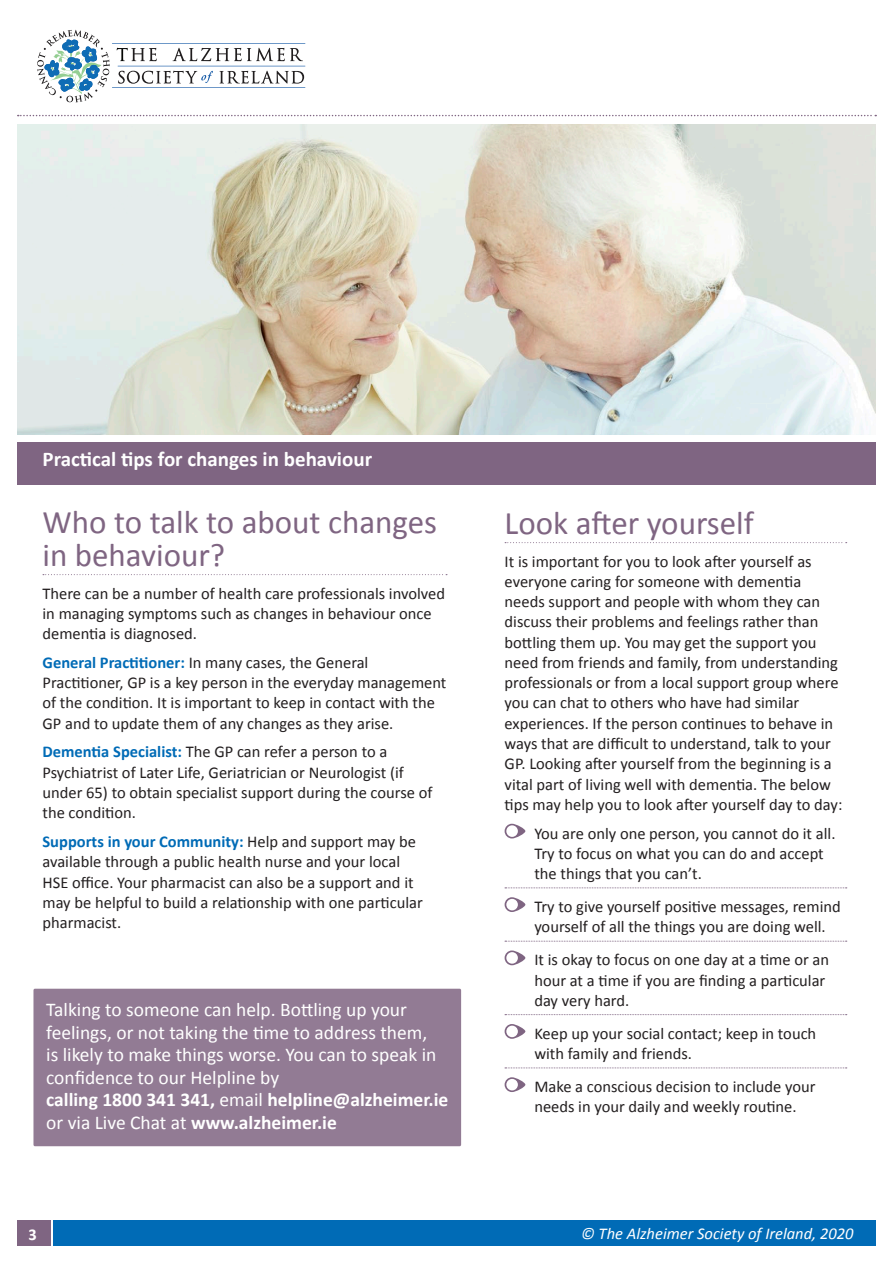
<style>
.page{position:relative;width:893px;height:1263px;background:#fff}
.page>*{position:absolute;margin:0;border:0;box-sizing:border-box;transform-origin:0 0}
.Main_Heading_E{font:33px/33px "Calibri";color:#7f6582}
.Heading_Back_Page{font:700 21px "Calibri";color:#fff}
.lilac_lines_in_parag{font:19.5px/22.5px "Calibri";color:#fff}
.Body_Copy_-_Calibri{font:16.5px/20.2px "Calibri";color:#231f20}
.Body_Copy_Bullets_Re{font:16.5px/20.2px "Calibri";color:#231f20}
.BULLETS_NO_LINES{font:16.5px/20.2px "Calibri";color:#231f20}
.t1{font:italic 16.5px "Calibri";color:#fff}
.t2{font:700 16.5px "Calibri";color:#fff}
.s1{font-weight:700;color:#006bb6}
.s2{font-weight:700}
</style>
<div class="page">
<svg style="left:37px;top:30px;width:268px;height:72px"></svg>
<div style="left:17px;top:442px;width:859px;height:43px;background:#7f6582"></div>
<svg style="left:18px;top:115px;width:858px;height:1px"></svg>
<div style="left:53px;top:1220px;width:823px;height:26px;background:#006bb6"></div>
<div style="left:17px;top:1220px;width:33px;height:26px;background:#7f6582"></div>
<svg style="left:43px;top:574px;width:404px;height:1px"></svg>
<img style="left:17px;top:124px;width:859px;height:310px">
<svg style="left:505px;top:542px;width:342px;height:1px"></svg>
<svg style="left:505px;top:887px;width:342px;height:1px"></svg>
<svg style="left:505px;top:941px;width:342px;height:1px"></svg>
<svg style="left:505px;top:1014px;width:342px;height:1px"></svg>
<svg style="left:505px;top:1067px;width:342px;height:1px"></svg>
<svg style="left:505px;top:824px;width:20px;height:14px"></svg>
<div style="left:506px;top:825px;width:12px;height:12px;background:#fff;border-radius:50%"></div>
<svg style="left:505px;top:897px;width:20px;height:15px"></svg>
<div style="left:506px;top:899px;width:12px;height:11px;background:#fff;border-radius:50%"></div>
<svg style="left:505px;top:950px;width:20px;height:15px"></svg>
<div style="left:506px;top:952px;width:12px;height:12px;background:#fff;border-radius:50%"></div>
<svg style="left:505px;top:1024px;width:20px;height:15px"></svg>
<div style="left:506px;top:1026px;width:12px;height:11px;background:#fff;border-radius:50%"></div>
<svg style="left:505px;top:1077px;width:20px;height:15px"></svg>
<div style="left:506px;top:1079px;width:12px;height:11px;background:#fff;border-radius:50%"></div>
<div style="left:33px;top:989px;width:428px;height:157px;background:#927b94;border-radius:2px"></div>
<p class="Heading_Back_Page" style="left:43px;top:446px;width:331px">Practical tips for changes in behaviour</p>
<p class="Main_Heading_E" style="left:43px;top:505px;width:396px">Who to talk to about changes in behaviour?</p>
<p class="Body_Copy_-_Calibri" style="left:43px;top:583px;width:404px">There can be a number of health care professionals involved in managing symptoms such as changes in behaviour once dementia is diagnosed.</p>
<p class="Body_Copy_-_Calibri" style="left:43px;top:652px;width:405px"><span class="s1">General Practitioner:</span> In many cases, the General Practitioner, GP is a key person in the everyday management of the condition. It is important to keep in contact with the GP and to update them of any changes as they arise.</p>
<p class="Body_Copy_-_Calibri" style="left:43px;top:742px;width:391px"><span class="s1">Dementia Specialist:</span> The GP can refer a person to a Psychiatrist of Later Life, Geriatrician or Neurologist (if under 65) to obtain specialist support during the course of the condition.</p>
<p class="Body_Copy_-_Calibri" style="left:43px;top:831px;width:382px"><span class="s1">Supports in your Community:</span> Help and support may be available through a public health nurse and your local HSE office. Your pharmacist can also be a support and it may be helpful to build a relationship with one particular pharmacist.</p>
<p class="lilac_lines_in_parag" style="left:46px;top:998px;width:404px">Talking to someone can help. Bottling up your feelings, or not taking the time to address them,<br>is likely to make things worse. You can to speak in confidence to our Helpline by<br><span class="s2">calling 1800 341 341,</span> email <span class="s2">helpline@alzheimer.ie </span>or via Live Chat at <span class="s2">www.alzheimer.ie</span></p>
<p class="t2" style="left:29px;top:1224px;width:10px">3</p>
<p class="Main_Heading_E" style="left:505px;top:506px;width:251px">Look after yourself</p>
<p class="Body_Copy_-_Calibri" style="left:505px;top:551px;width:339px">It is important for you to look after yourself as everyone caring for someone with dementia needs support and people with whom they can discuss their problems and feelings rather than bottling them up. You may get the support you need from friends and family, from understanding professionals or from a local support group where you can chat to others who have had similar experiences. If the person continues to behave in ways that are difficult to understand, talk to your GP. Looking after yourself from the beginning is a vital part of living well with dementia. The below tips may help you to look after yourself day to day:</p>
<p class="Body_Copy_Bullets_Re" style="left:534px;top:823px;width:303px">You are only one person, you cannot do it all.<br>Try to focus on what you can do and accept the things that you can’t.</p>
<p class="Body_Copy_Bullets_Re" style="left:534px;top:896px;width:308px">Try to give yourself positive messages, remind yourself of all the things you are doing well.</p>
<p class="Body_Copy_Bullets_Re" style="left:534px;top:950px;width:296px">It is okay to focus on one day at a time or an hour at a time if you are finding a particular day very hard.</p>
<p class="Body_Copy_Bullets_Re" style="left:534px;top:1023px;width:283px">Keep up your social contact; keep in touch with family and friends.</p>
<p class="BULLETS_NO_LINES" style="left:534px;top:1076px;width:283px">Make a conscious decision to include your needs in your daily and weekly routine.</p>
<p class="t1" style="left:581px;top:1222px;width:274px">© The Alzheimer Society of Ireland, 2020</p>
</div>
